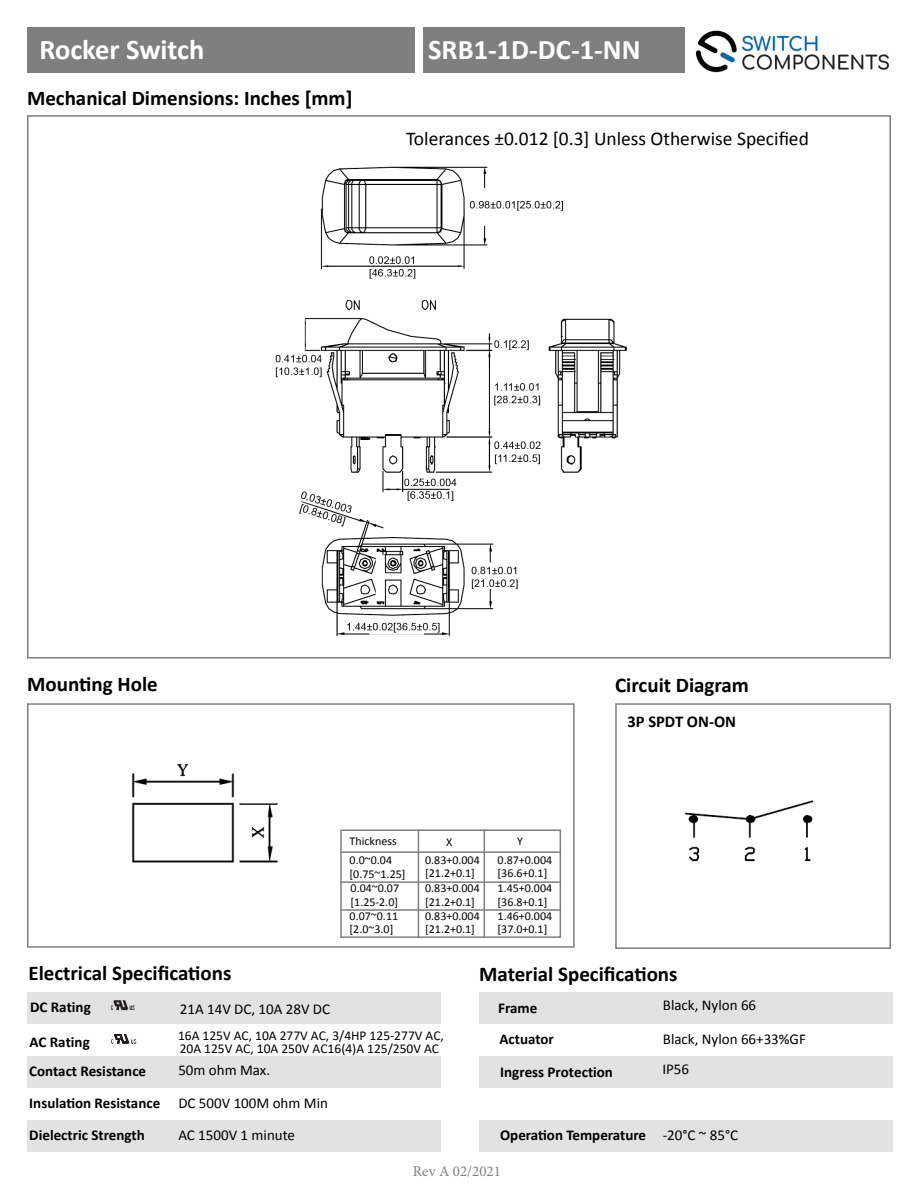
<style>
.page{position:relative;width:918px;height:1188px;background:#fff}
.page>*{position:absolute;margin:0;border:0;box-sizing:border-box;transform-origin:0 0}
.t1{font:700 28.5px "Calibri";color:#fff}
.t2{font:700 21px "Calibri";color:#000}
.t3{font:19.5px "Calibri";color:#000}
.t4{font:700 16.5px "Calibri";color:#000}
.t5{font:700 15px "Calibri";color:#000}
.t6{font:15px "Calibri";color:#000}
.t7{font:15px "Minion Pro";color:#7f7f7f}
.t8{font:13.5px/12.9px "Calibri";color:#000}
.t9{font:12px "Calibri";color:#000}
</style>
<div class="page">
<img style="left:695px;top:30px;width:194px;height:43px">
<div style="left:27px;top:703px;width:548px;height:245px;border:2px solid #7f7f7f"></div>
<div style="left:615px;top:703px;width:276px;height:246px;border:2px solid #7f7f7f"></div>
<div style="left:27px;top:27px;width:388px;height:46px;background:#7f7f7f"></div>
<div style="left:423px;top:27px;width:262px;height:46px;background:#7f7f7f"></div>
<div style="left:27px;top:992px;width:414px;height:31px;background:#e2e2e2"></div>
<div style="left:479px;top:992px;width:414px;height:31px;background:#e2e2e2"></div>
<div style="left:27px;top:1056px;width:414px;height:32px;background:#e2e2e2"></div>
<div style="left:479px;top:1056px;width:414px;height:32px;background:#e2e2e2"></div>
<div style="left:27px;top:1120px;width:414px;height:32px;background:#e2e2e2"></div>
<div style="left:479px;top:1120px;width:414px;height:32px;background:#e2e2e2"></div>
<img style="left:110px;top:1000px;width:25px;height:11px">
<hr style="left:340px;top:851px;width:221px;height:2px;background:#7f7f7f">
<hr style="left:340px;top:881px;width:221px;height:2px;background:#7f7f7f">
<hr style="left:340px;top:909px;width:221px;height:2px;background:#7f7f7f">
<hr style="left:418px;top:829px;width:1px;height:109px;background:#7f7f7f">
<hr style="left:484px;top:829px;width:1px;height:109px;background:#7f7f7f">
<div style="left:340px;top:829px;width:221px;height:109px;border:2px solid #7f7f7f"></div>
<img style="left:132px;top:763px;width:146px;height:100px">
<img style="left:684px;top:800px;width:130px;height:62px">
<img style="left:275px;top:166px;width:352px;height:471px">
<img style="left:101px;top:1023px;width:40px;height:21px">
<p class="t1" style="left:40px;top:29px;width:166px">Rocker Switch</p>
<p class="t1" style="left:428px;top:29px;width:214px">SRB1-1D-DC-1-NN</p>
<p class="t2" style="left:27px;top:83px;width:327px">Mechanical Dimensions: Inches [mm]</p>
<p class="t3" style="left:406px;top:126px;width:404px">Tolerances ±0.012 [0.3] Unless Otherwise Specified</p>
<p class="t2" style="left:27px;top:669px;width:132px">Mounting Hole</p>
<p class="t2" style="left:615px;top:671px;width:135px">Circuit Diagram</p>
<p class="t9" style="left:350px;top:833px;width:49px">Thickness</p>
<p class="t9" style="left:446px;top:835px;width:8px">X</p>
<p class="t9" style="left:517px;top:834px;width:7px">Y</p>
<p class="t9" style="left:425px;top:852px;width:56px">0.83+0.004</p>
<p class="t9" style="left:425px;top:866px;width:51px">[21.2+0.1]</p>
<p class="t9" style="left:350px;top:908px;width:50px">0.07~0.11</p>
<p class="t9" style="left:350px;top:922px;width:45px">[2.0~3.0]</p>
<p class="t9" style="left:498px;top:852px;width:56px">0.87+0.004</p>
<p class="t9" style="left:498px;top:866px;width:51px">[36.6+0.1]</p>
<p class="t9" style="left:498px;top:881px;width:56px">1.45+0.004</p>
<p class="t9" style="left:498px;top:894px;width:51px">[36.8+0.1]</p>
<p class="t9" style="left:498px;top:908px;width:56px">1.46+0.004</p>
<p class="t9" style="left:498px;top:922px;width:51px">[37.0+0.1]</p>
<p class="t9" style="left:350px;top:853px;width:44px">0.0~0.04</p>
<p class="t9" style="left:350px;top:866px;width:57px">[0.75~1.25]</p>
<p class="t9" style="left:351px;top:881px;width:50px">0.04~0.07</p>
<p class="t9" style="left:351px;top:895px;width:49px">[1.25-2.0]</p>
<p class="t9" style="left:425px;top:881px;width:56px">0.83+0.004</p>
<p class="t9" style="left:425px;top:894px;width:51px">[21.2+0.1]</p>
<p class="t9" style="left:425px;top:908px;width:56px">0.83+0.004</p>
<p class="t9" style="left:425px;top:922px;width:51px">[21.2+0.1]</p>
<p class="t4" style="left:627px;top:710px;width:110px">3P SPDT ON-ON</p>
<p class="t2" style="left:28px;top:958px;width:205px">Electrical Specifications</p>
<p class="t2" style="left:479px;top:959px;width:200px">Material Specifications</p>
<p class="t5" style="left:30px;top:996px;width:62px">DC Rating</p>
<p class="t6" style="left:180px;top:999px;width:152px">21A 14V DC, 10A 28V DC</p>
<p class="t5" style="left:498px;top:997px;width:41px">Frame</p>
<p class="t6" style="left:663px;top:996px;width:95px">Black, Nylon 66</p>
<p class="t5" style="left:29px;top:1032px;width:62px">AC Rating</p>
<p class="t8" style="left:178px;top:1029px;width:267px">16A 125V AC, 10A 277V AC, 3/4HP 125-277V AC,<br>20A 125V AC, 10A 250V AC16(4)A 125/250V AC</p>
<p class="t5" style="left:500px;top:1028px;width:56px">Actuator</p>
<p class="t6" style="left:663px;top:1030px;width:145px">Black, Nylon 66+33%GF</p>
<p class="t6" style="left:178px;top:1060px;width:93px">50m ohm Max.</p>
<p class="t6" style="left:662px;top:1060px;width:28px">IP56</p>
<p class="t5" style="left:29px;top:1060px;width:118px">Contact Resistance</p>
<p class="t5" style="left:29px;top:1092px;width:132px">Insulation Resistance</p>
<p class="t5" style="left:29px;top:1124px;width:117px">Dielectric Strength</p>
<p class="t5" style="left:500px;top:1125px;width:147px">Operation Temperature</p>
<p class="t5" style="left:500px;top:1061px;width:114px">Ingress Protection</p>
<p class="t6" style="left:178px;top:1094px;width:151px">DC 500V 100M ohm Min</p>
<p class="t6" style="left:178px;top:1126px;width:118px">AC 1500V 1 minute</p>
<p class="t6" style="left:663px;top:1126px;width:77px">-20°C ~ 85°C</p>
<p class="t7" style="left:413px;top:1162px;width:90px">Rev A 02/2021</p>
</div>
